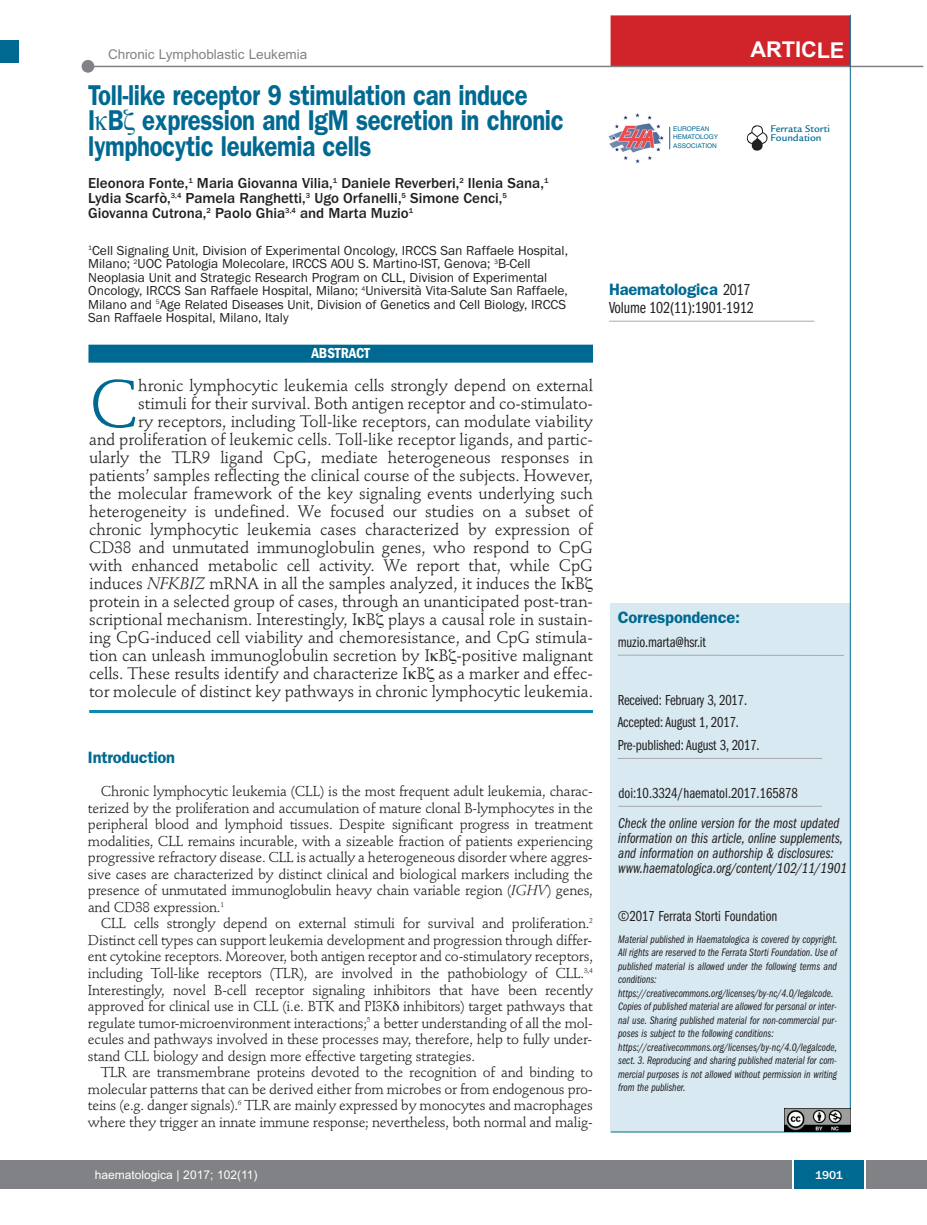
<style>
.page{position:relative;width:927px;height:1225px;background:#fff}
.page>*{position:absolute;margin:0;border:0;box-sizing:border-box;transform-origin:0 0}
.t1{font:66.9px "Stempel Schneidler";color:#006991}
.t2{font:600 28.8px/25.5px "Franklin Gothic";letter-spacing:-.015em;color:#006991;scale:.83 1}
.t3{font:700 21.75px "Arial";letter-spacing:-.01em;color:#fff}
.t4{font:16.5px "Stempel Schneidler";letter-spacing:-.005em;color:#231f20}
.t5{font:600 16.5px "Franklin Gothic";letter-spacing:-.01em;color:#006991}
.t6{font:16.5px "Franklin Gothic Book Cmpr";letter-spacing:-.01em;color:#231f20}
.t7{font:500 15px/15px "Franklin Gothic";color:#231f20}
.t8{font:15px/15px "Franklin Gothic Book Cmpr Ital";color:#231f20}
.t9{font:15px/22.5px "Franklin Gothic Book Cmpr";letter-spacing:-.01em;color:#231f20}
.t10{font:600 condensed 15px "Franklin Gothic";letter-spacing:-.005em;color:#fff}
.t11{font:14.25px/16.5px "Stempel Schneidler";letter-spacing:-.015em;color:#231f20;text-align:justify}
.t12{font:13.5px/13.5px "Franklin Gothic";color:#231f20}
.t13{font:13.5px "Arial";color:#808285}
.t14{font:12px "Arial";color:#fff}
.t15{font:500 12px "Franklin Gothic";color:#fff}
.t16{font:11.25px/13.5px "Franklin Gothic Book Cmpr Ital";color:#231f20}
.t17{font:500 10.5px/9px "Legacy Sans";color:#006991}
.t18{font:6.45px/8.7px "Helvetica";color:#006991}
.s1{font-style:italic}
.s2{font-family:"Franklin Gothic Book Cmpr";font-weight:400;color:#231f20}
</style>
<div class="page">
<div style="left:18px;top:1160px;width:909px;height:28px;background:#808285"></div>
<div style="left:794px;top:1160px;width:70px;height:28px;background:#006991"></div>
<hr style="left:792px;top:1160px;width:2px;height:28px;background:#fff">
<hr style="left:864px;top:1160px;width:2px;height:28px;background:#fff">
<div style="left:611px;top:603px;width:239px;height:529px;background:#d8e9f1"></div>
<hr style="left:618px;top:758px;width:204px;height:1px;background:#a8a9ad">
<hr style="left:618px;top:655px;width:226px;height:1px;background:#a8a9ad">
<hr style="left:611px;top:1131px;width:239px;height:1px;background:#006991">
<img style="left:747px;top:125px;width:20px;height:26px">
<img style="left:608px;top:113px;width:56px;height:50px">
<svg style="left:669px;top:127px;width:1px;height:22px"></svg>
<hr style="left:609px;top:321px;width:205px;height:1px;background:#a8a9ad">
<div style="left:611px;top:15px;width:239px;height:52px;background:#d1232a"></div>
<hr style="left:87px;top:66px;width:836px;height:1px;background:#808285">
<div style="left:82px;top:60px;width:12px;height:13px;background:#808285;border-radius:50%"></div>
<hr style="left:618px;top:806px;width:204px;height:1px;background:#a8a9ad">
<hr style="left:850px;top:15px;width:1px;height:1116px;background:#006991">
<img style="left:785px;top:1108px;width:65px;height:23px">
<div style="left:0;top:40px;width:19px;height:22px;background:#006991"></div>
<div style="left:0;top:1160px;width:18px;height:28px;background:#808285"></div>
<hr style="left:89px;top:710px;width:504px;height:3px;background:#0d8aaf">
<div style="left:88px;top:345px;width:505px;height:18px;background:#006991"></div>
<p class="t13" style="left:108px;top:47px;width:201px">Chronic Lymphoblastic Leukemia</p>
<h3 class="t3" style="left:751px;top:37px;width:95px">ARTICLE</h3>
<h2 class="t2" style="left:88px;top:85px;width:575px">Toll-like receptor 9 stimulation can induce<br>I B expression and IgM secretion in chronic lymphocytic leukemia cells</h2>
<p class="t7" style="left:88px;top:175px;width:462px">Eleonora Fonte,<sup>1</sup> Maria Giovanna Vilia,<sup>1</sup> Daniele Reverberi,<sup>2</sup> Ilenia Sana,<sup>1<br></sup>Lydia Scarfò,<sup>3,4</sup> Pamela Ranghetti,<sup>3</sup> Ugo Orfanelli,<sup>5</sup> Simone Cenci,<sup>5<br></sup>Giovanna Cutrona,<sup>2</sup> Paolo Ghia<sup>3,4</sup> and Marta Muzio<sup>1</sup></p>
<p class="t12" style="left:88px;top:243px;width:481px"><sup>1</sup>Cell Signaling Unit, Division of Experimental Oncology, IRCCS San Raffaele Hospital, Milano; <sup>2</sup>UOC Patologia Molecolare, IRCCS AOU S. Martino-IST, Genova; <sup>3</sup>B-Cell Neoplasia Unit and Strategic Research Program on CLL, Division of Experimental Oncology, IRCCS San Raffaele Hospital, Milano; <sup>4</sup>Università Vita-Salute San Raffaele, Milano and <sup>5</sup>Age Related Diseases Unit, Division of Genetics and Cell Biology, IRCCS San Raffaele Hospital, Milano, Italy</p>
<p class="t10" style="left:311px;top:348px;width:60px">ABSTRACT</p>
<h1 class="t1" style="left:89px;top:376px;width:51px">C</h1>
<p class="t4" style="left:138px;top:379px;width:456px">hronic lymphocytic leukemia cells strongly depend on external</p>
<p class="t4" style="left:138px;top:397px;width:456px">stimuli for their survival. Both antigen receptor and co-stimulato-</p>
<p class="t4" style="left:138px;top:415px;width:456px">ry receptors, including Toll-like receptors, can modulate viability</p>
<p class="t4" style="left:89px;top:433px;width:505px">and proliferation of leukemic cells. Toll-like receptor ligands, and partic-</p>
<p class="t4" style="left:89px;top:451px;width:505px">ularly the TLR9 ligand CpG, mediate heterogeneous responses in</p>
<p class="t4" style="left:89px;top:469px;width:505px">patients’ samples reflecting the clinical course of the subjects. However,</p>
<p class="t4" style="left:89px;top:487px;width:505px">the molecular framework of the key signaling events underlying such</p>
<p class="t4" style="left:89px;top:505px;width:505px">heterogeneity is undefined. We focused our studies on a subset of</p>
<p class="t4" style="left:89px;top:523px;width:505px">chronic lymphocytic leukemia cases characterized by expression of</p>
<p class="t4" style="left:89px;top:541px;width:505px">CD38 and unmutated immunoglobulin genes, who respond to CpG</p>
<p class="t4" style="left:89px;top:559px;width:505px">with enhanced metabolic cell activity. We report that, while CpG</p>
<p class="t4" style="left:89px;top:577px;width:497px">induces <span class="s1">NFKBIZ</span> mRNA in all the samples analyzed, it induces the I B</p>
<p class="t4" style="left:89px;top:595px;width:505px">protein in a selected group of cases, through an unanticipated post-tran-</p>
<p class="t4" style="left:89px;top:613px;width:505px">scriptional mechanism. Interestingly, I B plays a causal role in sustain-</p>
<p class="t4" style="left:89px;top:631px;width:505px">ing CpG-induced cell viability and chemoresistance, and CpG stimula-</p>
<p class="t4" style="left:89px;top:649px;width:505px">tion can unleash immunoglobulin secretion by I B -positive malignant</p>
<p class="t4" style="left:89px;top:667px;width:505px">cells. These results identify and characterize I B as a marker and effec-</p>
<p class="t4" style="left:89px;top:685px;width:505px">tor molecule of distinct key pathways in chronic lymphocytic leukemia.</p>
<p class="t5" style="left:88px;top:752px;width:89px">Introduction</p>
<p class="t11" style="left:88px;top:784px;width:507px;text-indent:13px">Chronic lymphocytic leukemia (CLL) is the most frequent adult leukemia, charac&shy;terized by the proliferation and accumulation of mature clonal B-lymphocytes in the peripheral blood and lymphoid tissues. Despite significant progress in treatment modalities, CLL remains incurable, with a sizeable fraction of patients experiencing progressive refractory disease. CLL is actually a heterogeneous disorder where aggres&shy;sive cases are characterized by distinct clinical and biological markers including the presence of unmutated immunoglobulin heavy chain variable region (<span class="s1">IGHV</span>) genes, and CD38 expression.<sup>1</sup></p>
<p class="t11" style="left:88px;top:916px;width:507px;text-indent:13px">CLL cells strongly depend on external stimuli for survival and proliferation.<sup>2<br></sup>Distinct cell types can support leukemia development and progression through differ&shy;ent cytokine receptors. Moreover, both antigen receptor and co-stimulatory receptors, including Toll-like receptors (TLR), are involved in the pathobiology of CLL.<sup>3,4<br></sup>Interestingly, novel B-cell receptor signaling inhibitors that have been recently approved for clinical use in CLL (i.e. BTK and PI3K inhibitors) target pathways that regulate tumor-microenvironment interactions;<sup>5</sup> a better understanding of all the mol&shy;ecules and pathways involved in these processes may, therefore, help to fully under&shy;stand CLL biology and design more effective targeting strategies.</p>
<p class="t11" style="left:88px;top:1065px;width:507px;text-indent:13px">TLR are transmembrane proteins devoted to the recognition of and binding to molecular patterns that can be derived either from microbes or from endogenous pro&shy;teins (e.g. danger signals).<sup>6</sup> TLR are mainly expressed by monocytes and macrophages where they trigger an innate immune response; nevertheless, both normal and malig-</p>
<p class="t18" style="left:673px;top:124px;width:47px">EUROPEAN<br>HEMATOLOGY<br>ASSOCIATION</p>
<p class="t17" style="left:771px;top:125px;width:61px">Ferrata Storti<br>Foundation</p>
<p class="t5" style="left:609px;top:283px;width:143px">Haematologica <span class="s2">2017</span></p>
<p class="t6" style="left:609px;top:301px;width:146px">Volume 102(11):1901-1912</p>
<p class="t5" style="left:618px;top:612px;width:124px">Correspondence:</p>
<p class="t9" style="left:618px;top:631px;width:90px">muzio.marta@hsr.it</p>
<p class="t9" style="left:618px;top:690px;width:143px">Received: February 3, 2017.<br>Accepted: August 1, 2017.<br>Pre-published: August 3, 2017.</p>
<p class="t9" style="left:618px;top:782px;width:181px">doi:10.3324/haematol.2017.165878</p>
<p class="t8" style="left:618px;top:817px;width:230px">Check the online version for the most updated information on this article, online supplements, and information on authorship &amp; disclosures: www.haematologica.org/content/102/11/1901</p>
<p class="t9" style="left:618px;top:906px;width:161px">©2017 Ferrata Storti Foundation</p>
<p class="t16" style="left:618px;top:933px;width:221px">Material published in Haematologica is covered by copyright.<br>All rights are reserved to the Ferrata Storti Foundation. Use of published material is allowed under the following terms and conditions: https://creativecommons.org/licenses/by-nc/4.0/legalcode.<br>Copies of published material are allowed for personal or inter&shy;nal use. Sharing published material for non-commercial pur&shy;poses is subject to the following conditions: https://creativecommons.org/licenses/by-nc/4.0/legalcode, sect. 3. Reproducing and sharing published material for com&shy;mercial purposes is not allowed without permission in writing from the publisher.</p>
<p class="t14" style="left:95px;top:1167px;width:164px">haematologica | 2017; 102(11)</p>
<p class="t15" style="left:815px;top:1167px;width:29px">1901</p>
</div>
